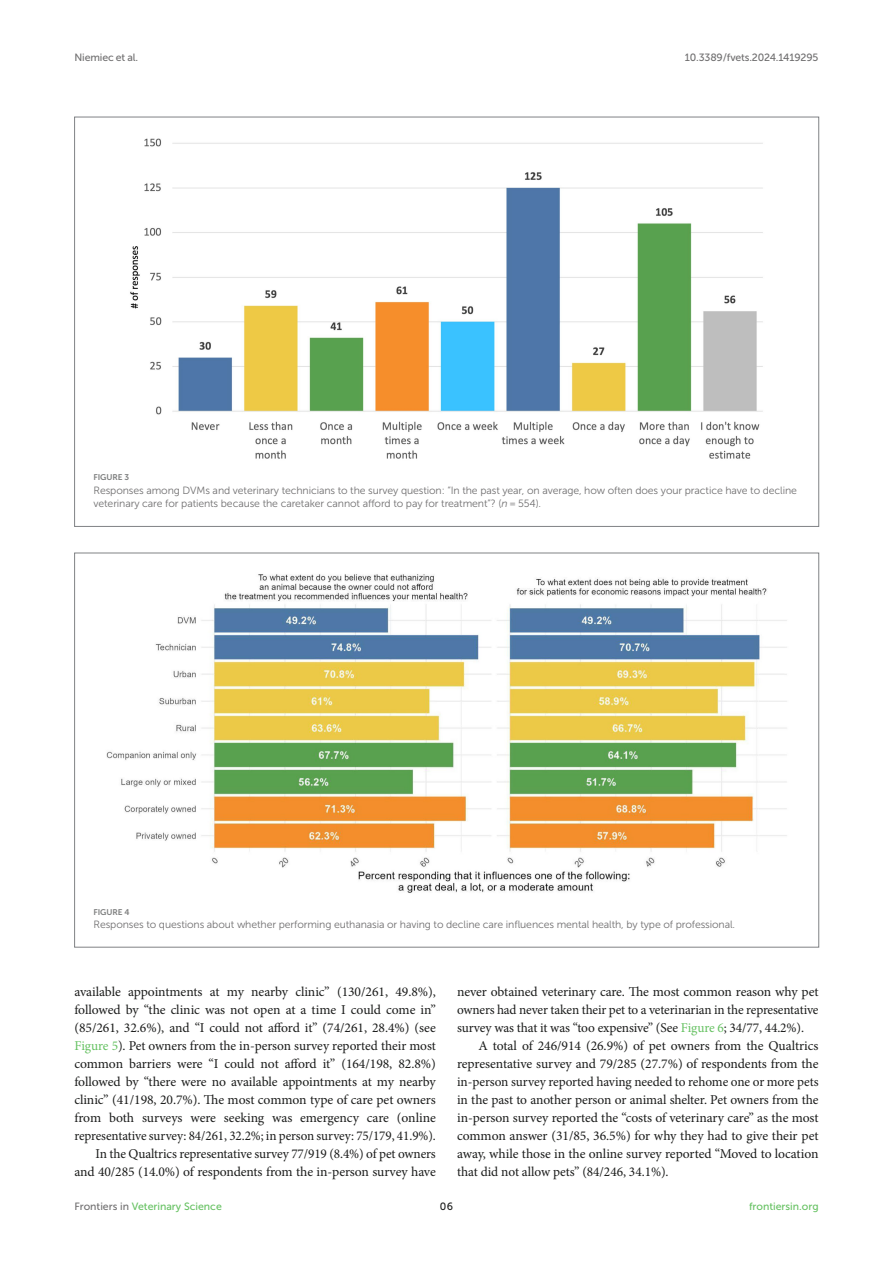
<style>
.page{position:relative;width:893px;height:1263px;background:#fff}
.page>*{position:absolute;margin:0;border:0;box-sizing:border-box;transform-origin:0 0}
.TEXT{font:13.5px/18px "Minion Pro";letter-spacing:-.01em;color:#1b1c1b;text-align:justify}
.TEXT_FLUSH{font:13.5px/18px "Minion Pro";letter-spacing:-.005em;color:#1b1c1b;text-align:justify}
.FIG_LEG{font:10.5px/13.5px "Museo Sans 300";letter-spacing:-.01em;color:#706f70}
.t1{font:10.5px "Museo Sans 500";color:#65c161}
.t2{font:10.5px "Museo Sans 500";letter-spacing:-.015em;color:#706f70}
.t3{font:10.5px "Museo Sans 500";color:#1b1c1b}
.FIG_HD{font:8.25px "Museo Sans 700";letter-spacing:-.01em;color:#7e7f7f}
.s1{font-style:italic}
.s2{color:#65c161}
.s3{color:#706f70}
</style>
<div class="page">
<img style="left:130px;top:138px;width:633px;height:321px">
<img style="left:106px;top:574px;width:681px;height:319px">
<p class="t2" style="left:74px;top:51px;width:65px">Niemiec et al.</p>
<p class="t2" style="left:685px;top:51px;width:135px">10.3389/fvets.2024.1419295</p>
<p class="FIG_HD" style="left:94px;top:473px;width:37px">FIGURE 3</p>
<p class="FIG_LEG" style="left:94px;top:484px;width:705px">Responses among DVMs and veterinary technicians to the survey question: “In the past year, on average, how often does your practice have to decline veterinary care for patients because the caretaker cannot afford to pay for treatment”? (<span class="s1">n</span> = 554).</p>
<p class="FIG_HD" style="left:94px;top:907px;width:37px">FIGURE 4</p>
<p class="FIG_LEG" style="left:94px;top:918px;width:643px">Responses to questions about whether performing euthanasia or having to decline care influences mental health, by type of professional.</p>
<p class="TEXT_FLUSH" style="left:74px;top:983px;width:363px">available appointments at my nearby clinic” (130/261, 49.8%), followed by “the clinic was not open at a time I could come in” (85/261, 32.6%), and “I could not afford it” (74/261, 28.4%) (see <span class="s2">Figure 5</span>). Pet owners from the in-person survey reported their most common barriers were “I could not afford it” (164/198, 82.8%) followed by “there were no available appointments at my nearby clinic” (41/198, 20.7%). The most common type of care pet owners from both surveys were seeking was emergency care (online representative survey: 84/261, 32.2%; in person survey: 75/179, 41.9%).</p>
<p class="TEXT" style="left:74px;top:1145px;width:363px;text-align:right">In the Qualtrics representative survey 77/919 (8.4%) of pet owners and 40/285 (14.0%) of respondents from the in-person survey have</p>
<p class="TEXT" style="left:457px;top:983px;width:363px">never obtained veterinary care. The most common reason why pet owners had never taken their pet to a veterinarian in the representative survey was that it was “too expensive” (See <span class="s2">Figure 6</span>; 34/77, 44.2%).</p>
<p class="TEXT" style="left:457px;top:1037px;width:363px;text-indent:21px">A total of 246/914 (26.9%) of pet owners from the Qualtrics representative survey and 79/285 (27.7%) of respondents from the in-person survey reported having needed to rehome one or more pets in the past to another person or animal shelter. Pet owners from the in-person survey reported the “costs of veterinary care” as the most common answer (31/85, 36.5%) for why they had to give their pet away, while those in the online survey reported “Moved to location that did not allow pets” (84/246, 34.1%).</p>
<p class="t1" style="left:74px;top:1200px;width:149px"><span class="s3">Frontiers in</span> Veterinary Science</p>
<p class="t3" style="left:440px;top:1200px;width:15px">06</p>
<p class="t1" style="left:749px;top:1200px;width:71px">frontiersin.org</p>
</div>
